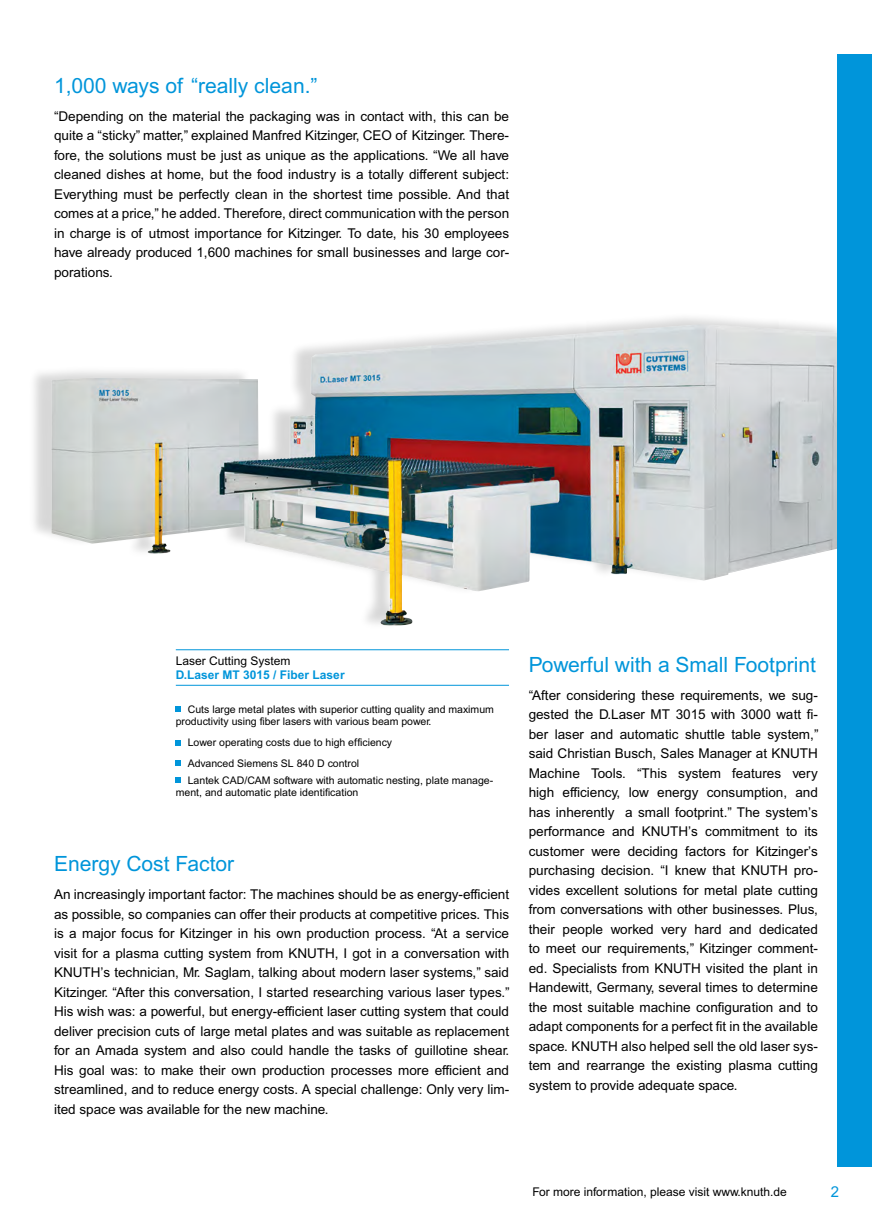
<style>
.page{position:relative;width:872px;height:1221px;background:#fff}
.page>*{position:absolute;margin:0;border:0;box-sizing:border-box;transform-origin:0 0}
.t1{font:21px "Arial MT Pro Cyr";color:#0095da}
.t2{font:15px "Arial MT Pro";color:#0095da}
.t3{font:13.5px/19.5px "Arial MT Pro Cyr";color:#000;text-align:justify}
.t4{font:12px "Arial MT Pro";color:#000}
.t5{font:700 12px "Arial MT Pro Cyr";color:#0095da}
.t6{font:12px "Arial MT Pro Cyr";color:#000}
.t7{font:10.5px/12.6px "Arial MT Pro";color:#000}
.t8{font:10.5px/12.6px "Arial MT Pro Cyr";color:#000}
</style>
<div class="page">
<div style="left:29px;top:312px;width:818px;height:318px;background:#000;opacity:.16"></div>
<img style="left:51px;top:324px;width:787px;height:301px">
<div style="left:838px;top:54px;width:34px;height:1112px;background:#0095da"></div>
<hr style="left:176px;top:649px;width:333px;height:1px;background:#0095da">
<hr style="left:176px;top:685px;width:333px;height:1px;background:#0095da">
<svg style="left:176px;top:706px;width:5px;height:6px"></svg>
<svg style="left:176px;top:740px;width:5px;height:5px"></svg>
<svg style="left:176px;top:760px;width:5px;height:6px"></svg>
<svg style="left:176px;top:777px;width:5px;height:5px"></svg>
<h1 class="t1" style="left:54px;top:73px;width:265px">1,000 ways of “really clean.”</h1>
<p class="t3" style="left:54px;top:107px;width:457px">“Depending on the material the packaging was in contact with, this can be quite a “sticky” matter,” explained Manfred Kitzinger, CEO of Kitzinger. There&shy;fore, the solutions must be just as unique as the applications. “We all have cleaned dishes at home, but the food industry is a totally different subject:<br>Everything must be perfectly clean in the shortest time possible. And that comes at a price,” he added. Therefore, direct communication with the person in charge is of utmost importance for Kitzinger. To date, his 30 employees have already produced 1,600 machines for small businesses and large cor&shy;porations.</p>
<p class="t6" style="left:176px;top:654px;width:116px">Laser Cutting System</p>
<p class="t5" style="left:176px;top:667px;width:170px">D.Laser MT 3015 / Fiber Laser</p>
<p class="t7" style="left:176px;top:703px;width:320px;text-indent:12px">Cuts large metal plates with superior cutting quality and maximum productivity using fiber lasers with various beam power.</p>
<p class="t7" style="left:188px;top:732px;width:206px;line-height:20.7px">Lower operating costs due to high efficiency<br>Advanced Siemens SL 840 D control</p>
<p class="t8" style="left:176px;top:774px;width:319px;text-indent:12px">Lantek CAD/CAM software with automatic nesting, plate manage&shy;ment, and automatic plate identification</p>
<h1 class="t1" style="left:54px;top:851px;width:182px">Energy Cost Factor</h1>
<p class="t3" style="left:54px;top:885px;width:457px">An increasingly important factor: The machines should be as energy-efficient as possible, so companies can offer their products at competitive prices. This is a major focus for Kitzinger in his own production process. “At a service visit for a plasma cutting system from KNUTH, I got in a conversation with KNUTH’s technician, Mr. Saglam, talking about modern laser systems,” said Kitzinger. “After this conversation, I started researching various laser types.” His wish was: a powerful, but energy-efficient laser cutting system that could deliver precision cuts of large metal plates and was suitable as replacement for an Amada system and also could handle the tasks of guillotine shear.<br>His goal was: to make their own production processes more efficient and streamlined, and to reduce energy costs. A special challenge: Only very lim&shy;ited space was available for the new machine.</p>
<h1 class="t1" style="left:529px;top:652px;width:289px">Powerful with a Small Footprint</h1>
<p class="t3" style="left:529px;top:685px;width:291px">“After considering these requirements, we sug&shy;gested the D.Laser MT 3015 with 3000 watt fi&shy;ber laser and automatic shuttle table system,” said Christian Busch, Sales Manager at KNUTH Machine Tools. “This system features very high efficiency, low energy consumption, and has inherently a small footprint.” The system’s performance and KNUTH’s commitment to its customer were deciding factors for Kitzinger’s purchasing decision. “I knew that KNUTH pro&shy;vides excellent solutions for metal plate cutting from conversations with other businesses. Plus, their people worked very hard and dedicated to meet our requirements,” Kitzinger comment&shy;ed. Specialists from KNUTH visited the plant in Handewitt, Germany, several times to determine the most suitable machine configuration and to adapt components for a perfect fit in the available space. KNUTH also helped sell the old laser sys&shy;tem and rearrange the existing plasma cutting system to provide adequate space.</p>
<p class="t4" style="left:532px;top:1185px;width:256px">For more information, please visit www.knuth.de</p>
<p class="t2" style="left:830px;top:1182px;width:10px">2</p>
</div>
